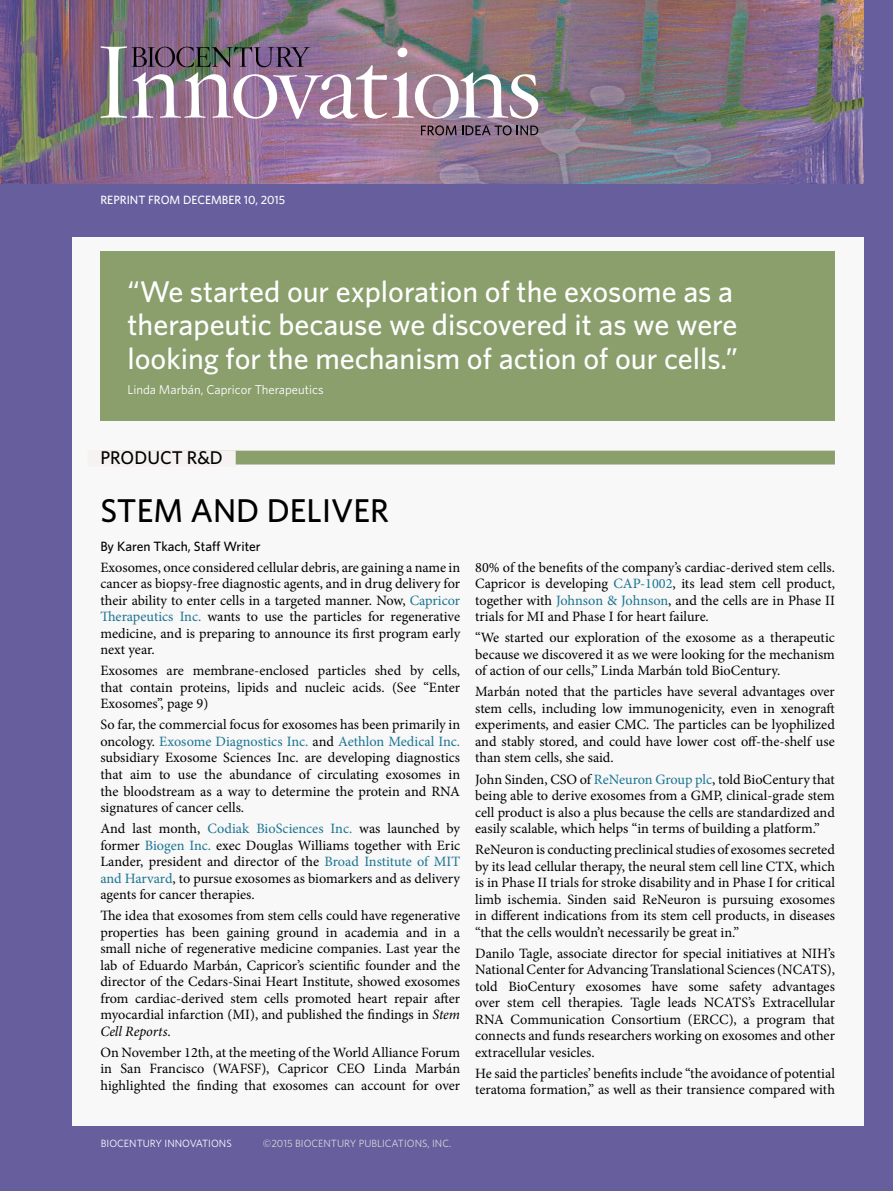
<style>
.page{position:relative;width:893px;height:1191px;background:#675e9e}
.page>*{position:absolute;margin:0;border:0;box-sizing:border-box;transform-origin:0 0}
.title_banner{font:500 33px "Whitney";color:#000}
.pull_quote_20{font:500 30px/33px "Whitney";color:#fff}
.Product_R_D_KICK{font:500 18.45px "Whitney";color:#000}
.body_text{font:14.25px/16.5px "Minion Pro";letter-spacing:-.005em;color:#000;text-align:justify}
.byline{font:500 13.5px "Whitney";color:#000}
.pull_quote_attribute{font:12.75px "Whitney";color:#fff}
.date-vol-num{font:500 12px "Whitney";color:#fff}
.t1{font:10.5px "Whitney";color:#d8d8d9}
.t2{font:10.5px "Whitney";color:#fff}
.s1{color:#1a7491}
.s2{font-style:italic}
</style>
<div class="page">
<img style="left:0;top:0;width:863px;height:184px">
<img style="left:100px;top:46px;width:438px;height:73px">
<svg style="left:421px;top:125px;width:117px;height:10px"></svg>
<div style="left:72px;top:237px;width:791px;height:888px;background:#f8f8f8"></div>
<div style="left:100px;top:450px;width:735px;height:14px;background:#8b9f6d"></div>
<div style="left:88px;top:450px;width:148px;height:17px;background:#f5f2f1"></div>
<div style="left:100px;top:251px;width:735px;height:170px;background:#8b9f6d"></div>
<p class="date-vol-num" style="left:100px;top:192px;width:186px">REPRINT FROM DECEMBER 10, 2015</p>
<p class="pull_quote_20" style="left:127px;top:275px;width:612px">“We started our exploration of the exosome as a therapeutic because we discovered it as we were looking for the mechanism of action of our cells.”</p>
<p class="pull_quote_attribute" style="left:127px;top:381px;width:198px">Linda Marbán, Capricor Therapeutics</p>
<p class="Product_R_D_KICK" style="left:100px;top:445px;width:124px">PRODUCT R&amp;D</p>
<p class="title_banner" style="left:100px;top:489px;width:290px">STEM AND DELIVER</p>
<p class="byline" style="left:100px;top:537px;width:162px">By Karen Tkach, Staff Writer</p>
<p class="body_text" style="left:100px;top:559px;width:361px">Exosomes, once considered cellular debris, are gaining a name in cancer as biopsy-free diagnostic agents, and in drug delivery for their ability to enter cells in a targeted manner. Now, <span class="s1">Capricor Therapeutics Inc.</span> wants to use the particles for regenerative medicine, and is preparing to announce its first program early next year.</p>
<p class="body_text" style="left:100px;top:662px;width:361px">Exosomes are membrane-enclosed particles shed by cells, that contain proteins, lipids and nucleic acids. (See “Enter Exosomes”, page 9)</p>
<p class="body_text" style="left:100px;top:716px;width:361px">So far, the commercial focus for exosomes has been primarily in oncology. <span class="s1">Exosome Diagnostics Inc.</span> and <span class="s1">Aethlon Medical Inc. </span>subsidiary Exosome Sciences Inc. are developing diagnostics that aim to use the abundance of circulating exosomes in the bloodstream as a way to determine the protein and RNA signatures of cancer cells.</p>
<p class="body_text" style="left:100px;top:820px;width:361px">And last month, <span class="s1">Codiak BioSciences Inc.</span> was launched by former <span class="s1">Biogen Inc.</span> exec Douglas Williams together with Eric Lander, president and director of the <span class="s1">Broad Institute of MIT and Harvard</span>, to pursue exosomes as biomarkers and as delivery agents for cancer therapies.</p>
<p class="body_text" style="left:100px;top:907px;width:361px">The idea that exosomes from stem cells could have regenerative properties has been gaining ground in academia and in a small niche of regenerative medicine companies. Last year the lab of Eduardo Marbán, Capricor’s scientific founder and the director of the Cedars-Sinai Heart Institute, showed exosomes from cardiac-derived stem cells promoted heart repair after myocardial infarction (MI), and published the findings in <span class="s2">Stem Cell Reports</span>.</p>
<p class="body_text" style="left:100px;top:1043px;width:361px">On November 12th, at the meeting of the World Alliance Forum in San Francisco (WAFSF), Capricor CEO Linda Marbán highlighted the finding that exosomes can account for over</p>
<p class="body_text" style="left:475px;top:559px;width:361px">80% of the benefits of the company’s cardiac-derived stem cells.<br>Capricor is developing <span class="s1">CAP-1002</span>, its lead stem cell product, together with <span class="s1">Johnson &amp; Johnson</span>, and the cells are in Phase II trials for MI and Phase I for heart failure.</p>
<p class="body_text" style="left:475px;top:629px;width:361px">“We started our exploration of the exosome as a therapeutic because we discovered it as we were looking for the mechanism of action of our cells,” Linda Marbán told BioCentury.</p>
<p class="body_text" style="left:475px;top:683px;width:361px">Marbán noted that the particles have several advantages over stem cells, including low immunogenicity, even in xenograft experiments, and easier CMC. The particles can be lyophilized and stably stored, and could have lower cost off-the-shelf use than stem cells, she said.</p>
<p class="body_text" style="left:475px;top:770px;width:361px">John Sinden, CSO of <span class="s1">ReNeuron Group plc</span>, told BioCentury that being able to derive exosomes from a GMP, clinical-grade stem cell product is also a plus because the cells are standardized and easily scalable, which helps “in terms of building a platform.”</p>
<p class="body_text" style="left:475px;top:841px;width:361px">ReNeuron is conducting preclinical studies of exosomes secreted by its lead cellular therapy, the neural stem cell line CTX, which is in Phase II trials for stroke disability and in Phase I for critical limb ischemia. Sinden said ReNeuron is pursuing exosomes in different indications from its stem cell products, in diseases “that the cells wouldn’t necessarily be great in.”</p>
<p class="body_text" style="left:475px;top:944px;width:361px">Danilo Tagle, associate director for special initiatives at NIH’s National Center for Advancing Translational Sciences (NCATS), told BioCentury exosomes have some safety advantages over stem cell therapies. Tagle leads NCATS’s Extracellular RNA Communication Consortium (ERCC), a program that connects and funds researchers working on exosomes and other extracellular vesicles.</p>
<p class="body_text" style="left:475px;top:1064px;width:361px">He said the particles’ benefits include “the avoidance of potential teratoma formation,” as well as their transience compared with</p>
<p class="t2" style="left:101px;top:1136px;width:132px">BIOCENTURY INNOVATIONS</p>
<p class="t1" style="left:263px;top:1136px;width:190px">©2015 BIOCENTURY PUBLICATIONS, INC.</p>
</div>
